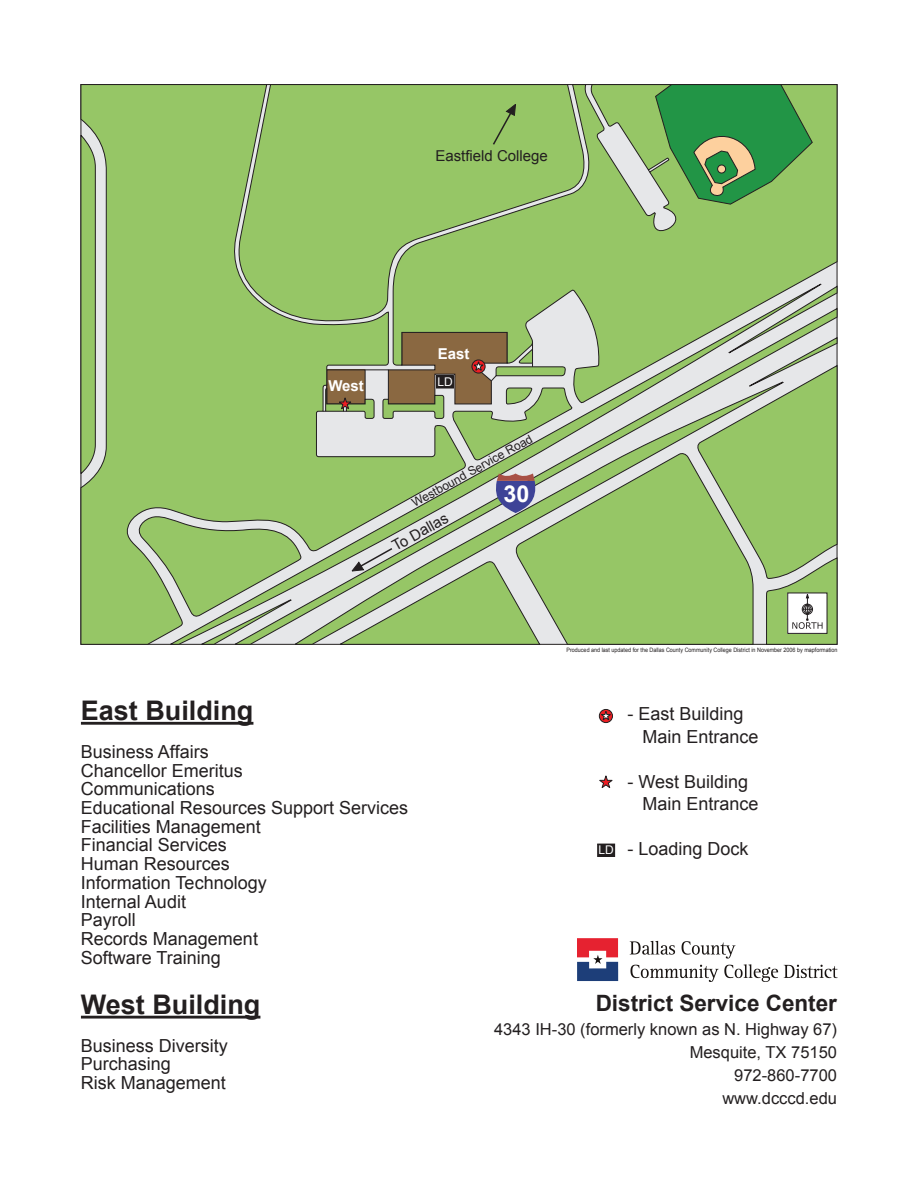
<style>
.page{position:relative;width:918px;height:1188px;background:#fff}
.page>*{position:absolute;margin:0;border:0;box-sizing:border-box;transform-origin:0 0}
.t1{font:700 27px "Arial";color:#231f20}
.t2{font:700 23.25px "Arial";color:#fff}
.t3{font:700 22.5px "Arial";color:#231f20}
.t4{font:18px/18.8px "Arial";color:#231f20}
.t5{font:16.5px/23px "Arial";color:#231f20;text-align:right}
.t6{font:15px "Arial";color:#231f20}
.t7{font:700 15px "Arial";color:#fff}
.t8{font:12px "Arial";color:#231f20}
.t9{font:12px "Arial";color:#fff}
.t10{font:6px "Arial";color:#231f20;scale:.9 1}
.s1{font-size:12px;color:#fff}
</style>
<div class="page">
<img style="left:577px;top:939px;width:260px;height:42px">
<svg style="left:80px;top:84px;width:313px;height:561px;background:#97c46b"></svg>
<svg style="left:80px;top:134px;width:16px;height:340px;background:#8bb065"></svg>
<div style="left:169px;top:279px;width:224px;height:236px;background:#96c666"></div>
<div style="left:234px;top:308px;width:159px;height:207px;background:#96c666"></div>
<svg style="left:133px;top:515px;width:162px;height:130px;background:#a6c488"></svg>
<svg style="left:295px;top:378px;width:401px;height:267px;background:#b0ca97"></svg>
<svg style="left:515px;top:452px;width:181px;height:193px;background:#9ec677"></svg>
<svg style="left:393px;top:84px;width:444px;height:320px;background:#9cc672"></svg>
<svg style="left:648px;top:84px;width:165px;height:120px;background:#55a356"></svg>
<div style="left:717px;top:165px;width:9px;height:8px;background:#fdd09e;border-radius:4px"></div>
<div style="left:717px;top:164px;width:9px;height:10px;border:1px solid #231f20;border-radius:4px"></div>
<svg style="left:493px;top:473px;width:45px;height:40px;background:#747195"></svg>
<svg style="left:696px;top:286px;width:142px;height:359px;background:#a8c789"></svg>
<svg style="left:491px;top:104px;width:25px;height:42px"></svg>
<hr style="left:81px;top:722px;width:172px;height:3px;background:#231f20">
<hr style="left:81px;top:1016px;width:179px;height:3px;background:#231f20">
<div style="left:599px;top:709px;width:13px;height:14px;background:#989293;border-radius:50%"></div>
<div style="left:599px;top:709px;width:14px;height:14px;border:1px solid #231f20;border-radius:50%"></div>
<svg style="left:600px;top:711px;width:11px;height:10px"></svg>
<svg style="left:599px;top:775px;width:14px;height:13px"></svg>
<div style="left:598px;top:844px;width:17px;height:12px;background:#231f20"></div>
<div style="left:597px;top:844px;width:18px;height:13px;border:1px solid #231f20"></div>
<svg style="left:323px;top:332px;width:250px;height:129px;background:#aab08b"></svg>
<svg style="left:340px;top:547px;width:200px;height:98px;background:#abc78f"></svg>
<p class="t6" style="left:435px;top:145px;width:114px">Eastfield College</p>
<p class="t7" style="left:328px;top:376px;width:37px">West</p>
<p class="t7" style="left:438px;top:344px;width:33px">East</p>
<p class="t9" style="left:437px;top:374px;width:17px">LD</p>
<p class="t8" style="left:409px;top:497px;width:137px;rotate:-29deg">Westbound Service Road</p>
<p class="t2" style="left:503px;top:479px;width:27px">30</p>
<p class="t6" style="left:389px;top:538px;width:63px;rotate:-29deg">To Dallas</p>
<p class="t10" style="left:567px;top:646px;width:302px">Produced and last updated for the Dallas County Community College District in November 2006 by mapformation</p>
<h1 class="t1" style="left:81px;top:693px;width:174px">East Building</h1>
<p class="t4" style="left:81px;top:742px;width:329px">Business Affairs<br>Chancellor Emeritus<br>Communications<br>Educational Resources Support Services<br>Facilities Management<br>Financial Services<br>Human Resources<br>Information Technology<br>Internal Audit<br>Payroll<br>Records Management<br>Software Training</p>
<h1 class="t1" style="left:81px;top:987px;width:181px">West Building</h1>
<p class="t4" style="left:81px;top:1036px;width:149px">Business Diversity<br>Purchasing<br>Risk Management</p>
<p class="t4" style="left:643px;top:703px;width:118px;line-height:22.5px;text-indent:-15px">- East Building<br>Main Entrance</p>
<p class="t4" style="left:643px;top:770px;width:118px;line-height:22.5px;text-indent:-15px">- West Building<br>Main Entrance</p>
<p class="t4" style="left:599px;top:840px;width:152px"><span class="s1">LD</span> - Loading Dock</p>
<p class="t3" style="left:596px;top:988px;width:243px">District Service Center</p>
<p class="t5" style="left:494px;top:1018px;width:344px">4343 IH-30 (formerly known as N. Highway 67)<br>Mesquite, TX 75150<br>972-860-7700<br>www.dcccd.edu</p>
</div>
